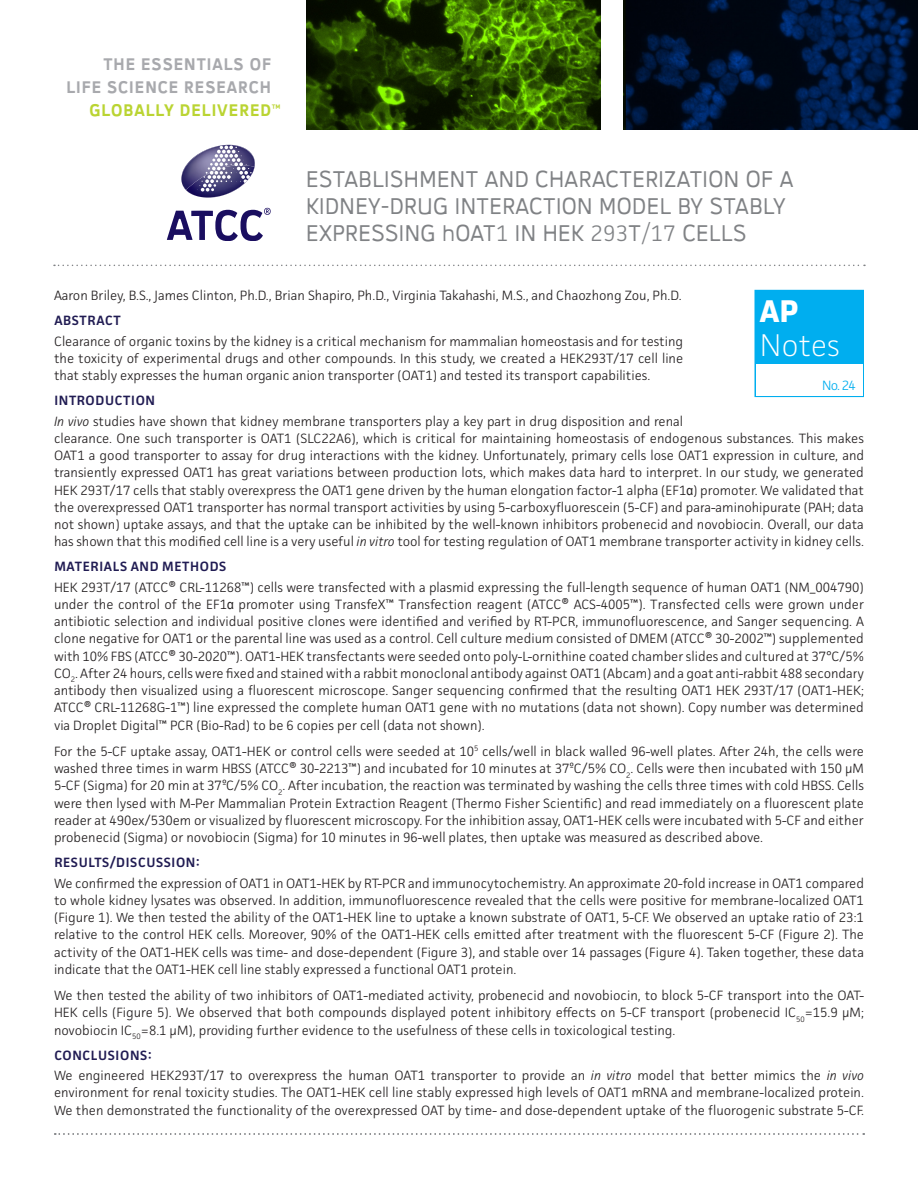
<style>
.page{position:relative;width:918px;height:1188px;background:#fff}
.page>*{position:absolute;margin:0;border:0;box-sizing:border-box;transform-origin:0 0}
.t1{font:200 31.5px "Facit";letter-spacing:-.01em;color:#fff}
.t2{font:700 31.5px "Facit";color:#fff}
.Flyer_Title{font:22.5px/27px "Crank 8 Minus Two";letter-spacing:.02em;color:#808285}
.t3{font:16.2px/23px "Crank 8 Plus Two";letter-spacing:.06em;color:#a8a9ad;text-align:right}
.t4{font:16.2px "Crank 8 Plus Two";letter-spacing:.06em;color:#bad432}
.t5{font:300 13.5px/17.2px "Facit";color:#231f20;text-align:justify}
.Section_Title{font:600 13.5px "Facit";letter-spacing:.05em;color:#211c53}
.t6{font:300 13.5px "Facit";color:#00aeef}
.s1{font-family:"Facit";font-weight:300}
.s2{font-style:italic}
.s3{font-family:"Arial Narrow";font-weight:400}
</style>
<div class="page">
<svg style="left:181px;top:145px;width:74px;height:53px"></svg>
<svg style="left:167px;top:208px;width:104px;height:33px"></svg>
<svg style="left:54px;top:265px;width:811px;height:1px"></svg>
<svg style="left:55px;top:1133px;width:809px;height:2px"></svg>
<div style="left:754px;top:290px;width:110px;height:107px;background:#00aeef;border:2px solid #00aeef"></div>
<div style="left:756px;top:364px;width:106px;height:32px;background:#fff"></div>
<img style="left:624px;top:0;width:294px;height:130px">
<img style="left:306px;top:0;width:294px;height:130px">
<p class="t3" style="left:66px;top:53px;width:206px">THE ESSENTIALS OF<br>LIFE SCIENCE RESEARCH</p>
<p class="t4" style="left:89px;top:100px;width:193px">GLOBALLY DELIVERED™</p>
<p class="Flyer_Title" style="left:306px;top:166px;width:489px">ESTABLISHMENT AND CHARACTERIZATION OF A<br>KIDNEY-DRUG INTERACTION MODEL BY STABLY<br>EXPRESSING hOAT<span class="s1">1</span> IN HEK <span class="s1">293</span>T/<span class="s1">17</span> CELLS</p>
<p class="t5" style="left:54px;top:287px;width:629px">Aaron Briley, B.S., James Clinton, Ph.D., Brian Shapiro, Ph.D., Virginia Takahashi, M.S., and Chaozhong Zou, Ph.D.</p>
<p class="Section_Title" style="left:54px;top:312px;width:68px">ABSTRACT</p>
<p class="t5" style="left:54px;top:332px;width:631px">Clearance of organic toxins by the kidney is a critical mechanism for mammalian homeostasis and for testing the toxicity of experimental drugs and other compounds. In this study, we created a HEK293T/17 cell line that stably expresses the human organic anion transporter (OAT1) and tested its transport capabilities.</p>
<p class="Section_Title" style="left:54px;top:392px;width:102px">INTRODUCTION</p>
<p class="t5" style="left:54px;top:412px;width:812px;text-align:left"><span class="s2">In vivo</span> studies have shown that kidney membrane transporters play a key part in drug disposition and renal<br>clearance. One such transporter is OAT1 (SLC22A6), which is critical for maintaining homeostasis of endogenous substances. This makes OAT1 a good transporter to assay for drug interactions with the kidney. Unfortunately, primary cells lose OAT1 expression in culture, and transiently expressed OAT1 has great variations between production lots, which makes data hard to interpret. In our study, we generated HEK 293T/17 cells that stably overexpress the OAT1 gene driven by the human elongation factor-1 alpha (EF1<span class="s3">α</span>) promoter. We validated that the overexpressed OAT1 transporter has normal transport activities by using 5-carboxyfluorescein (5-CF) and para-aminohipurate (PAH; data not shown) uptake assays, and that the uptake can be inhibited by the well-known inhibitors probenecid and novobiocin. Overall, our data has shown that this modified cell line is a very useful <span class="s2">in vitro</span> tool for testing regulation of OAT1 membrane transporter activity in kidney cells.</p>
<p class="Section_Title" style="left:54px;top:558px;width:173px">MATERIALS AND METHODS</p>
<p class="t5" style="left:54px;top:578px;width:812px">HEK 293T/17 (ATCC® CRL-11268™) cells were transfected with a plasmid expressing the full-length sequence of human OAT1 (NM_004790) under the control of the EF1<span class="s3">α</span> promoter using TransfeX™ Transfection reagent (ATCC® ACS-4005™). Transfected cells were grown under antibiotic selection and individual positive clones were identified and verified by RT-PCR, immunofluorescence, and Sanger sequencing. A clone negative for OAT1 or the parental line was used as a control. Cell culture medium consisted of DMEM (ATCC® 30-2002™) supplemented with 10% FBS (ATCC® 30-2020™). OAT1-HEK transfectants were seeded onto poly-L-ornithine coated chamber slides and cultured at 37°C/5% CO<sub>2</sub>. After 24 hours, cells were fixed and stained with a rabbit monoclonal antibody against OAT1 (Abcam) and a goat anti-rabbit 488 secondary antibody then visualized using a fluorescent microscope. Sanger sequencing confirmed that the resulting OAT1 HEK 293T/17 (OAT1-HEK; ATCC® CRL-11268G-1™) line expressed the complete human OAT1 gene with no mutations (data not shown). Copy number was determined via Droplet Digital™ PCR (Bio-Rad) to be 6 copies per cell (data not shown).</p>
<p class="t5" style="left:54px;top:742px;width:812px">For the 5-CF uptake assay, OAT1-HEK or control cells were seeded at 10<sup>5</sup> cells/well in black walled 96-well plates. After 24h, the cells were washed three times in warm HBSS (ATCC® 30-2213™) and incubated for 10 minutes at 37ºC/5% CO<sub>2</sub>. Cells were then incubated with 150 µM 5-CF (Sigma) for 20 min at 37ºC/5% CO<sub>2</sub>. After incubation, the reaction was terminated by washing the cells three times with cold HBSS. Cells were then lysed with M-Per Mammalian Protein Extraction Reagent (Thermo Fisher Scientific) and read immediately on a fluorescent plate reader at 490ex/530em or visualized by fluorescent microscopy. For the inhibition assay, OAT1-HEK cells were incubated with 5-CF and either probenecid (Sigma) or novobiocin (Sigma) for 10 minutes in 96-well plates, then uptake was measured as described above.</p>
<p class="Section_Title" style="left:54px;top:854px;width:147px">RESULTS/DISCUSSION:</p>
<p class="t5" style="left:54px;top:874px;width:812px">We confirmed the expression of OAT1 in OAT1-HEK by RT-PCR and immunocytochemistry. An approximate 20-fold increase in OAT1 compared to whole kidney lysates was observed. In addition, immunofluorescence revealed that the cells were positive for membrane-localized OAT1 (Figure 1). We then tested the ability of the OAT1-HEK line to uptake a known substrate of OAT1, 5-CF. We observed an uptake ratio of 23:1 relative to the control HEK cells. Moreover, 90% of the OAT1-HEK cells emitted after treatment with the fluorescent 5-CF (Figure 2). The activity of the OAT1-HEK cells was time- and dose-dependent (Figure 3), and stable over 14 passages (Figure 4). Taken together, these data indicate that the OAT1-HEK cell line stably expressed a functional OAT1 protein.</p>
<p class="t5" style="left:54px;top:987px;width:812px">We then tested the ability of two inhibitors of OAT1-mediated activity, probenecid and novobiocin, to block 5-CF transport into the OAT-HEK cells (Figure 5). We observed that both compounds displayed potent inhibitory effects on 5-CF transport (probenecid IC<sub>50</sub>=15.9 µM; novobiocin IC<sub>50</sub>=8.1 µM), providing further evidence to the usefulness of these cells in toxicological testing.</p>
<p class="Section_Title" style="left:54px;top:1047px;width:99px">CONCLUSIONS:</p>
<p class="t5" style="left:54px;top:1067px;width:812px">We engineered HEK293T/17 to overexpress the human OAT1 transporter to provide an <span class="s2">in vitro</span> model that better mimics the <span class="s2">in vivo </span>environment for renal toxicity studies. The OAT1-HEK cell line stably expressed high levels of OAT1 mRNA and membrane-localized protein.<br>We then demonstrated the functionality of the overexpressed OAT by time- and dose-dependent uptake of the fluorogenic substrate 5-CF.</p>
<h1 class="t2" style="left:760px;top:291px;width:40px">AP</h1>
<h1 class="t1" style="left:760px;top:326px;width:82px">Notes</h1>
<p class="t6" style="left:822px;top:377px;width:35px">No. 24</p>
</div>
